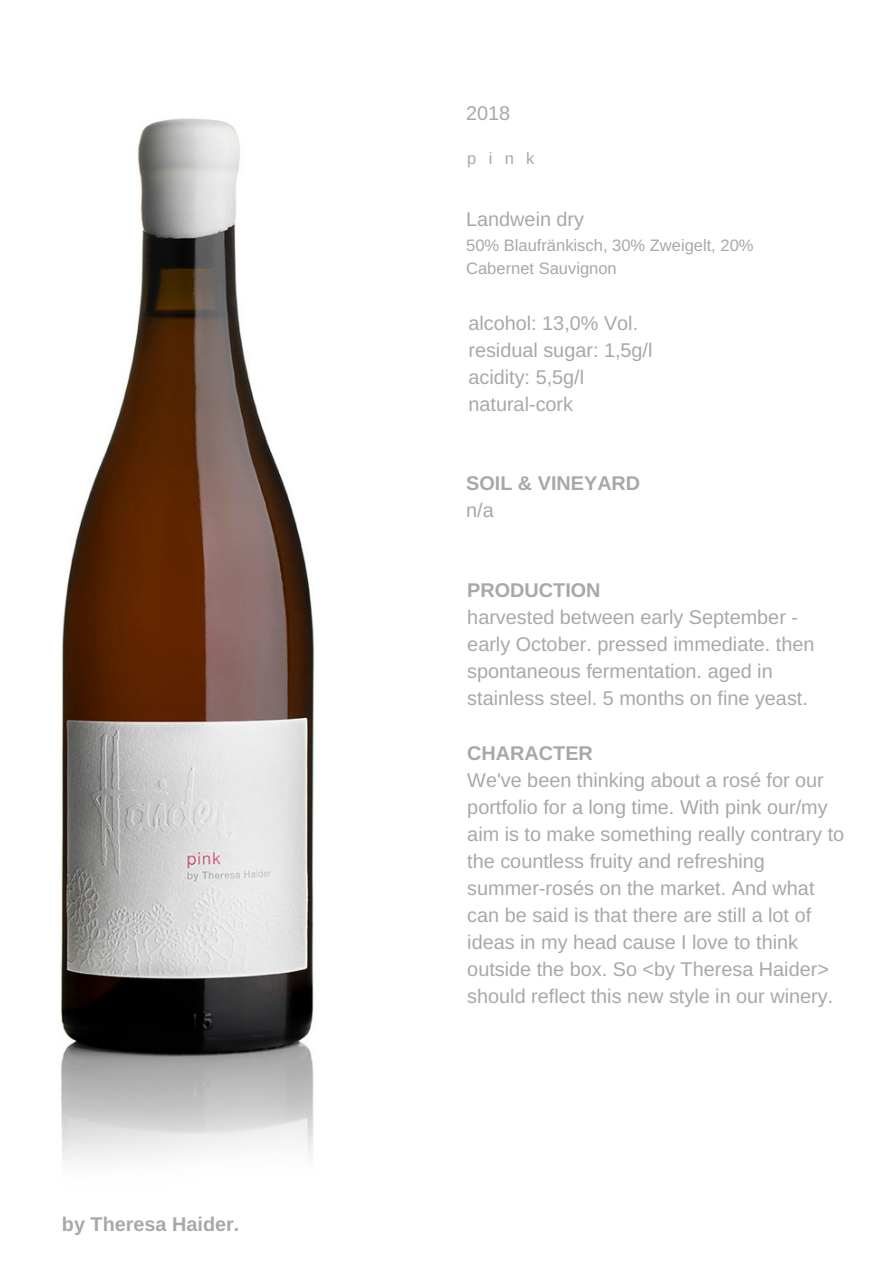
<style>
.page{position:relative;width:893px;height:1263px;background:#fff}
.page>*{position:absolute;margin:0;border:0;box-sizing:border-box;transform-origin:0 0}
.t1{font:19.8px/27px "Arimo";color:#a8a8a8}
.t2{font:700 19.8px "Arimo";color:#a8a8a8}
.t3{font:16.5px/22.5px "Arimo";color:#a8a8a8}
</style>
<div class="page">
<img style="left:60px;top:118px;width:255px;height:1043px">
<p class="t2" style="left:62px;top:1213px;width:179px">by Theresa Haider.</p>
<p class="t1" style="left:466px;top:100px;width:46px">2018</p>
<p class="t3" style="left:467px;top:147px;width:69px">pink</p>
<p class="t1" style="left:466px;top:206px;width:119px">Landwein dry</p>
<p class="t3" style="left:466px;top:234px;width:289px">50% Blaufränkisch, 30% Zweigelt, 20%<br>Cabernet Sauvignon</p>
<p class="t1" style="left:468px;top:310px;width:186px">alcohol: 13,0% Vol. residual sugar: 1,5g/l acidity: 5,5g/l natural-cork</p>
<p class="t2" style="left:466px;top:472px;width:176px">SOIL &amp; VINEYARD</p>
<p class="t1" style="left:466px;top:496px;width:29px">n/a</p>
<p class="t2" style="left:467px;top:579px;width:135px">PRODUCTION</p>
<p class="t1" style="left:467px;top:603px;width:349px">harvested between early September - early October. pressed immediate. then spontaneous fermentation. aged in stainless steel. 5 months on fine yeast.</p>
<p class="t2" style="left:467px;top:742px;width:127px">CHARACTER</p>
<p class="t1" style="left:467px;top:767px;width:378px">We've been thinking about a rosé for our portfolio for a long time. With pink our/my aim is to make something really contrary to the countless fruity and refreshing summer-rosés on the market. And what can be said is that there are still a lot of ideas in my head cause I love to think outside the box. So &lt;by Theresa Haider&gt; should reflect this new style in our winery.</p>
</div>
